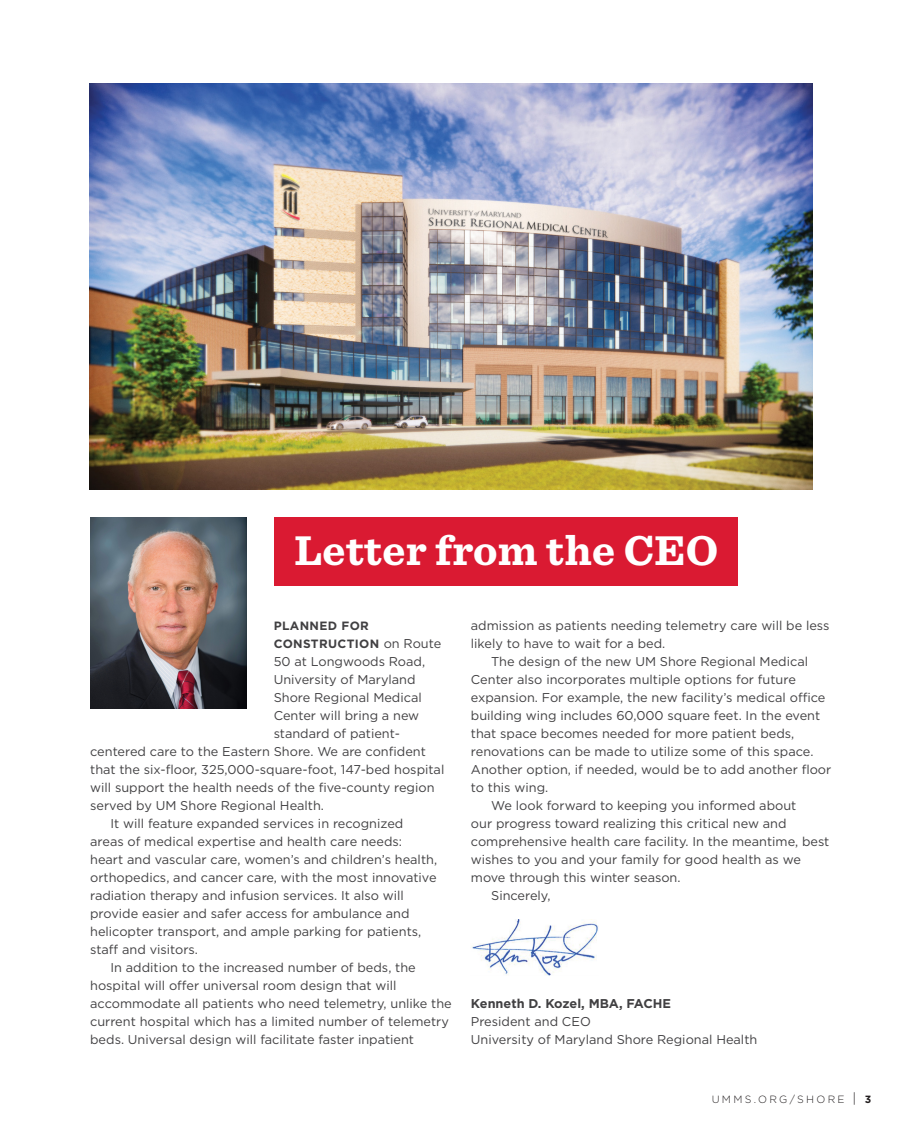
<style>
.page{position:relative;width:905px;height:1134px;background:#fff}
.page>*{position:absolute;margin:0;border:0;box-sizing:border-box;transform-origin:0 0}
.t1{font:700 43.5px "Sentinel";letter-spacing:.01em;color:#fff}
.t2{font:12.75px/18px "Gotham";color:#414042}
.t3{font:700 12.75px "Gotham";color:#414042}
.t4{font:700 12px/18px "Gotham";letter-spacing:.03em;color:#414042}
.t5{font:300 10.5px "Gotham";letter-spacing:.22em;color:#231f20}
.s1{font-weight:400;font-size:12.75px}
.s2{font-size:13.5px}
.s3{font-weight:700}
</style>
<div class="page">
<img style="left:471px;top:919px;width:128px;height:56px">
<div style="left:274px;top:518px;width:464px;height:68px;background:#da1a32"></div>
<img style="left:90px;top:518px;width:157px;height:190px">
<img style="left:89px;top:84px;width:723px;height:406px">
<h1 class="t1" style="left:294px;top:517px;width:425px">Letter from the CEO</h1>
<p class="t4" style="left:274px;top:617px;width:169px">PLANNED FOR<br>CONSTRUCTION <span class="s1">on Route</span></p>
<p class="t2" style="left:274px;top:652px;width:153px">50 at Longwoods Road,</p>
<p class="t2" style="left:274px;top:670px;width:143px">University of Maryland</p>
<p class="t2" style="left:274px;top:688px;width:150px">Shore Regional Medical</p>
<p class="t2" style="left:274px;top:706px;width:147px">Center will bring a new</p>
<p class="t2" style="left:274px;top:724px;width:128px">standard of patient-</p>
<p class="t2" style="left:90px;top:742px;width:337px">centered care to the Eastern Shore. We are confident</p>
<p class="t2" style="left:90px;top:760px;width:356px">that the six-floor, 325,000-square-foot, 147-bed hospital</p>
<p class="t2" style="left:90px;top:778px;width:346px">will support the health needs of the five-county region</p>
<p class="t2" style="left:90px;top:796px;width:235px">served by UM Shore Regional Health.</p>
<p class="t2" style="left:110px;top:814px;width:294px">It will feature expanded services in recognized</p>
<p class="t2" style="left:90px;top:832px;width:313px">areas of medical expertise and health care needs:</p>
<p class="t2" style="left:90px;top:850px;width:348px">heart and vascular care, women’s and children’s health,</p>
<p class="t2" style="left:90px;top:868px;width:348px">orthopedics, and cancer care, with the most innovative</p>
<p class="t2" style="left:90px;top:886px;width:315px">radiation therapy and infusion services. It also will</p>
<p class="t2" style="left:90px;top:904px;width:321px">provide easier and safer access for ambulance and</p>
<p class="t2" style="left:90px;top:922px;width:332px">helicopter transport, and ample parking for patients,</p>
<p class="t2" style="left:90px;top:940px;width:109px">staff and visitors.</p>
<p class="t2" style="left:110px;top:958px;width:307px">In addition to the increased number of beds, the</p>
<p class="t2" style="left:90px;top:976px;width:308px">hospital will offer universal room design that will</p>
<p class="t2" style="left:90px;top:994px;width:363px">accommodate all patients who need telemetry, unlike the</p>
<p class="t2" style="left:90px;top:1012px;width:360px">current hospital which has a limited number of telemetry</p>
<p class="t2" style="left:90px;top:1030px;width:325px">beds. Universal design will facilitate faster inpatient</p>
<p class="t2" style="left:471px;top:616px;width:360px">admission as patients needing telemetry care will be less</p>
<p class="t2" style="left:471px;top:634px;width:196px">likely to have to wait for a bed.</p>
<p class="t2" style="left:491px;top:652px;width:318px">The design of the new UM Shore Regional Medical</p>
<p class="t2" style="left:471px;top:670px;width:326px">Center also incorporates multiple options for future</p>
<p class="t2" style="left:471px;top:688px;width:356px">expansion. For example, the new facility’s medical office</p>
<p class="t2" style="left:471px;top:706px;width:351px">building wing includes 60,000 square feet. In the event</p>
<p class="t2" style="left:471px;top:724px;width:325px">that space becomes needed for more patient beds,</p>
<p class="t2" style="left:471px;top:742px;width:344px">renovations can be made to utilize some of this space.</p>
<p class="t2" style="left:471px;top:760px;width:362px">Another option, if needed, would be to add another floor</p>
<p class="t2" style="left:471px;top:778px;width:79px">to this wing.</p>
<p class="t2" style="left:491px;top:796px;width:307px">We look forward to keeping you informed about</p>
<p class="t2" style="left:471px;top:814px;width:317px">our progress toward realizing this critical new and</p>
<p class="t2" style="left:471px;top:832px;width:360px">comprehensive health care facility. In the meantime, best</p>
<p class="t2" style="left:471px;top:850px;width:331px">wishes to you and your family for good health as we</p>
<p class="t2" style="left:471px;top:868px;width:211px">move through this winter season.</p>
<p class="t2" style="left:491px;top:886px;width:61px">Sincerely,</p>
<p class="t3" style="left:471px;top:995px;width:201px">Kenneth D. Kozel, MBA, FACHE</p>
<p class="t2" style="left:471px;top:1012px;width:288px">President and CEO<br>University of Maryland Shore Regional Health</p>
<p class="t5" style="left:711px;top:1093px;width:161px">UMMS.ORG/SHORE <span class="s2">|</span> <span class="s3">3</span></p>
</div>
